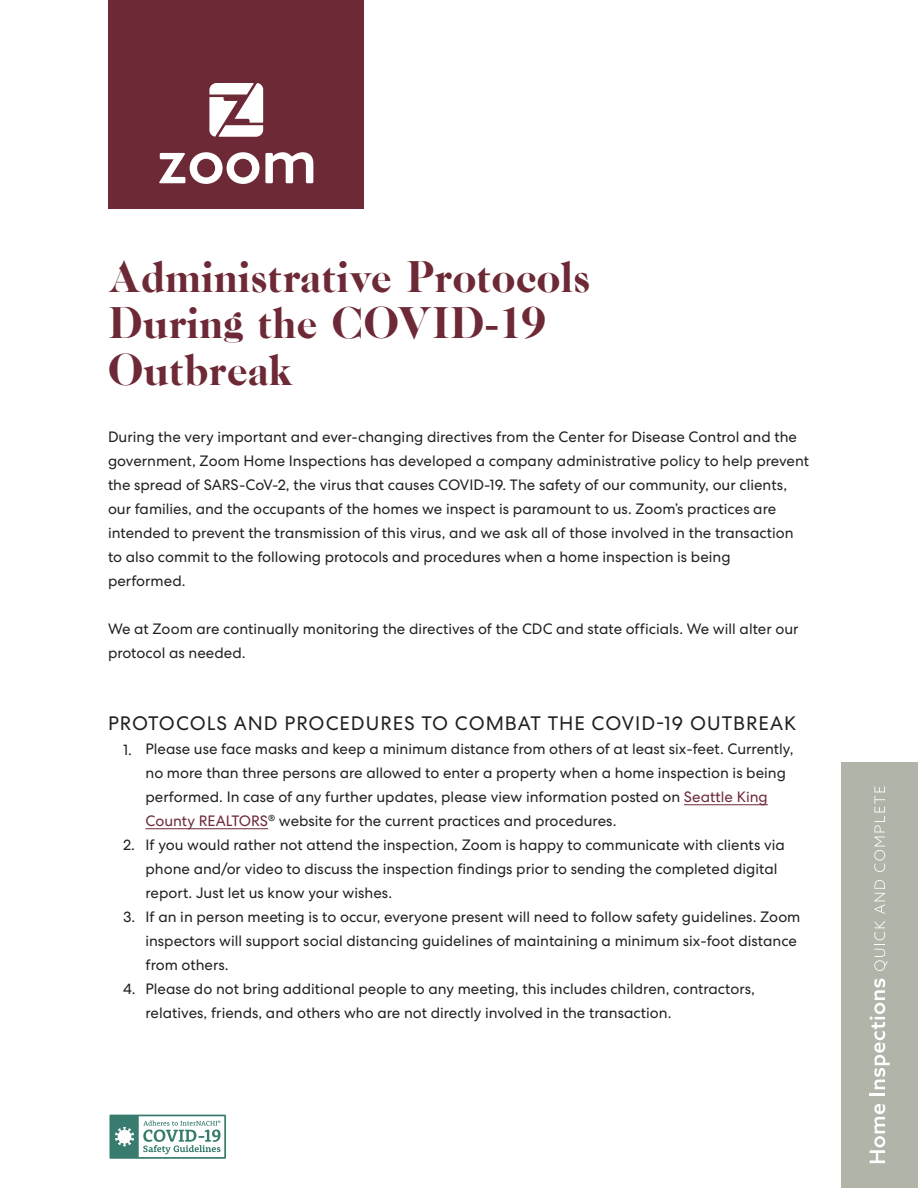
<style>
.page{position:relative;width:918px;height:1188px;background:#fff}
.page>*{position:absolute;margin:0;border:0;box-sizing:border-box;transform-origin:0 0}
.t1{font:46.5px/46.7px "Caslon CP";color:#6d2935}
.t2{font:19.5px "Centra No 2";letter-spacing:.05em;color:#231f20}
.t3{font:15px/24px "Centra No 2";color:#231f20}
.s1{color:#6d2935}
</style>
<div class="page">
<div style="left:108px;top:0;width:256px;height:208px;background:#6d2935"></div>
<svg style="left:159px;top:152px;width:100px;height:32px"></svg>
<svg style="left:265px;top:152px;width:48px;height:31px"></svg>
<svg style="left:209px;top:83px;width:54px;height:54px"></svg>
<div style="left:841px;top:762px;width:77px;height:426px;background:#b1b4a8"></div>
<svg style="left:870px;top:1104px;width:15px;height:59px"></svg>
<svg style="left:870px;top:979px;width:20px;height:116px"></svg>
<svg style="left:874px;top:921px;width:14px;height:50px"></svg>
<svg style="left:874px;top:880px;width:11px;height:34px"></svg>
<svg style="left:874px;top:786px;width:11px;height:86px"></svg>
<hr style="left:684px;top:804px;width:84px;height:1px;background:#6d2935">
<hr style="left:146px;top:828px;width:122px;height:1px;background:#6d2935">
<div style="left:108px;top:1113px;width:119px;height:47px;background:#afcac5;border-radius:3px"></div>
<svg style="left:109px;top:1115px;width:117px;height:44px;background:#abc8c2"></svg>
<h1 class="t1" style="left:108px;top:253px;width:484px">Administrative Protocols<br>During the COVID-19<br>Outbreak</h1>
<p class="t3" style="left:108px;top:425px;width:703px">During the very important and ever-changing directives from the Center for Disease Control and the government, Zoom Home Inspections has developed a company administrative policy to help prevent the spread of SARS-CoV-2, the virus that causes COVID-19. The safety of our community, our clients, our families, and the occupants of the homes we inspect is paramount to us. Zoom’s practices are intended to prevent the transmission of this virus, and we ask all of those involved in the transaction to also commit to the following protocols and procedures when a home inspection is being performed.</p>
<p class="t3" style="left:108px;top:617px;width:692px">We at Zoom are continually monitoring the directives of the CDC and state officials. We will alter our protocol as needed.</p>
<h2 class="t2" style="left:108px;top:712px;width:690px">PROTOCOLS AND PROCEDURES TO COMBAT THE COVID-19 OUTBREAK</h2>
<p class="t3" style="left:146px;top:737px;width:657px">Please use face masks and keep a minimum distance from others of at least six-feet. Currently, no more than three persons are allowed to enter a property when a home inspection is being performed. In case of any further updates, please view information posted on <span class="s1">Seattle King County REALTORS</span><sup>®</sup> website for the current practices and procedures.<br>If you would rather not attend the inspection, Zoom is happy to communicate with clients via phone and/or video to discuss the inspection findings prior to sending the completed digital report. Just let us know your wishes.<br>If an in person meeting is to occur, everyone present will need to follow safety guidelines. Zoom inspectors will support social distancing guidelines of maintaining a minimum six-foot distance from others.<br>Please do not bring additional people to any meeting, this includes children, contractors, relatives, friends, and others who are not directly involved in the transaction.</p>
<p class="t3" style="left:123px;top:737px;width:10px">1.</p>
<p class="t3" style="left:123px;top:833px;width:14px">2.</p>
<p class="t3" style="left:123px;top:904px;width:14px">3.</p>
<p class="t3" style="left:123px;top:977px;width:14px">4.</p>
</div>
